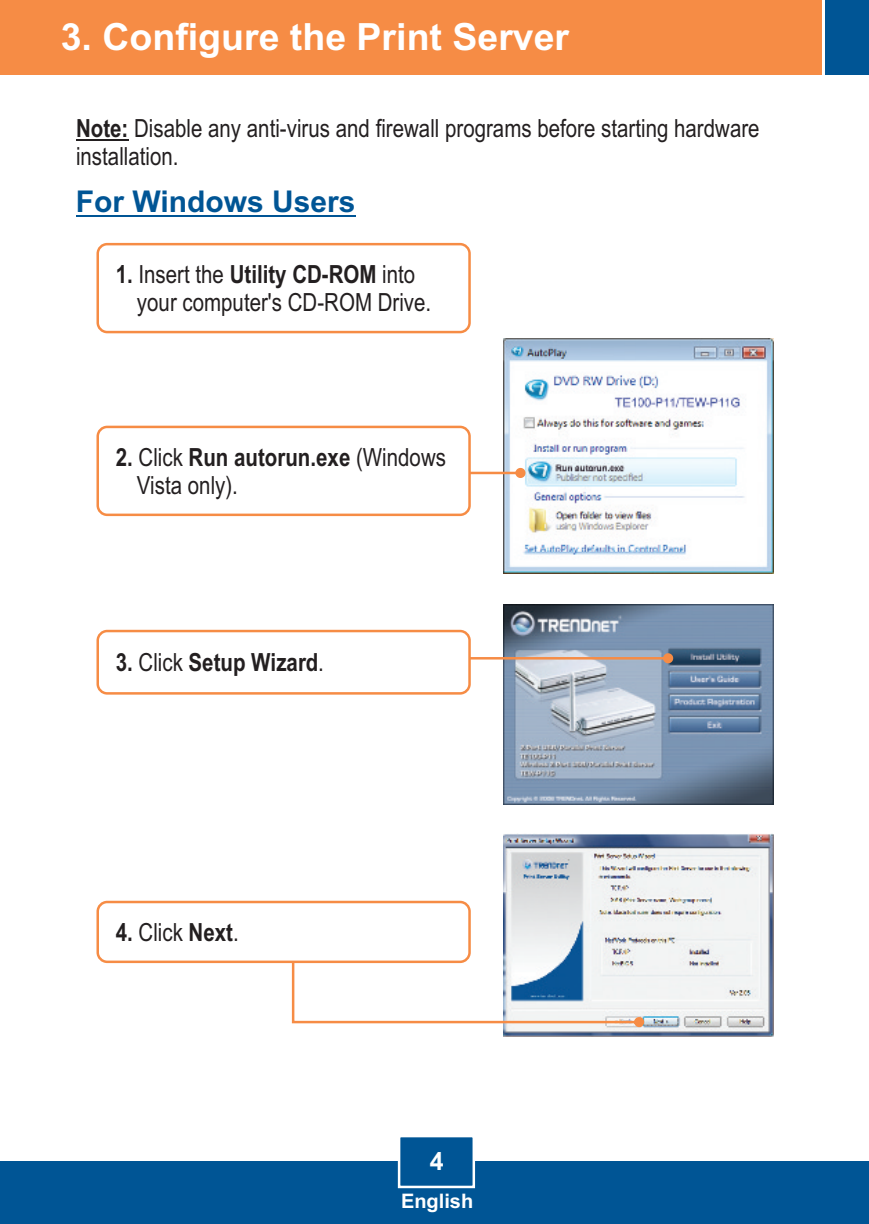
<style>
.page{position:relative;width:869px;height:1224px;background:#fff}
.page>*{position:absolute;margin:0;border:0;box-sizing:border-box;transform-origin:0 0}
.t1{font:700 37.5px "Arial";color:#fff}
.t2{font:700 30px "Arial";color:#005595}
.t3{font:25px/28.2px "Arial Narrow";color:#231f20}
.t4{font:700 25px "Arial Narrow";color:#231f20}
.t5{font:700 25px "Arial";color:#fff}
.t6{font:700 20px "Arial";color:#fff}
.s1{font-weight:700}
.s2{font-weight:400}
</style>
<div class="page">
<img style="left:504px;top:339px;width:270px;height:234px">
<svg style="left:471px;top:468px;width:55px;height:10px"></svg>
<img style="left:504px;top:605px;width:270px;height:199px">
<img style="left:504px;top:834px;width:270px;height:202px">
<div style="left:0;top:1161px;width:869px;height:63px;background:#005595"></div>
<div style="left:0;top:0;width:822px;height:75px;background:#f68c45"></div>
<div style="left:825px;top:0;width:44px;height:75px;background:#005595"></div>
<svg style="left:397px;top:1137px;width:79px;height:52px"></svg>
<div style="left:96px;top:243px;width:375px;height:90px;background:#fff;border:3px solid #f68c45;border-radius:9px"></div>
<div style="left:96px;top:426px;width:375px;height:90px;background:#fff;border:3px solid #f68c45;border-radius:9px"></div>
<hr style="left:76px;top:139px;width:52px;height:1px;background:#231f20">
<hr style="left:76px;top:215px;width:280px;height:1px;background:#005595">
<svg style="left:292px;top:913px;width:352px;height:114px"></svg>
<div style="left:96px;top:900px;width:375px;height:63px;background:#fff;border:3px solid #f68c45;border-radius:9px"></div>
<svg style="left:471px;top:653px;width:202px;height:10px;background:#cdb7ae"></svg>
<div style="left:96px;top:630px;width:375px;height:64px;background:#fff;border:3px solid #f68c45;border-radius:9px"></div>
<h1 class="t1" style="left:61px;top:22px;width:510px">3. Configure the Print Server</h1>
<p class="t3" style="left:76px;top:116px;width:685px"><span class="s1">Note:</span> Disable any anti-virus and firewall programs before starting hardware installation.</p>
<p class="t2" style="left:76px;top:190px;width:281px">For Windows Users</p>
<p class="t3" style="left:137px;top:262px;width:296px;text-indent:-21px"><span class="s1">1.</span> Insert the <span class="s1">Utility CD-ROM</span> into your computer's CD-ROM Drive.</p>
<p class="t3" style="left:137px;top:445px;width:311px;text-indent:-21px"><span class="s1">2.</span> Click <span class="s1">Run autorun.exe</span> (Windows<br>Vista only).</p>
<p class="t4" style="left:116px;top:653px;width:210px">3. <span class="s2">Click</span> Setup Wizard<span class="s2">.</span></p>
<p class="t4" style="left:116px;top:922px;width:125px">4. <span class="s2">Click</span> Next<span class="s2">.</span></p>
<p class="t5" style="left:430px;top:1151px;width:15px">4</p>
<p class="t6" style="left:401px;top:1193px;width:74px">English</p>
</div>
